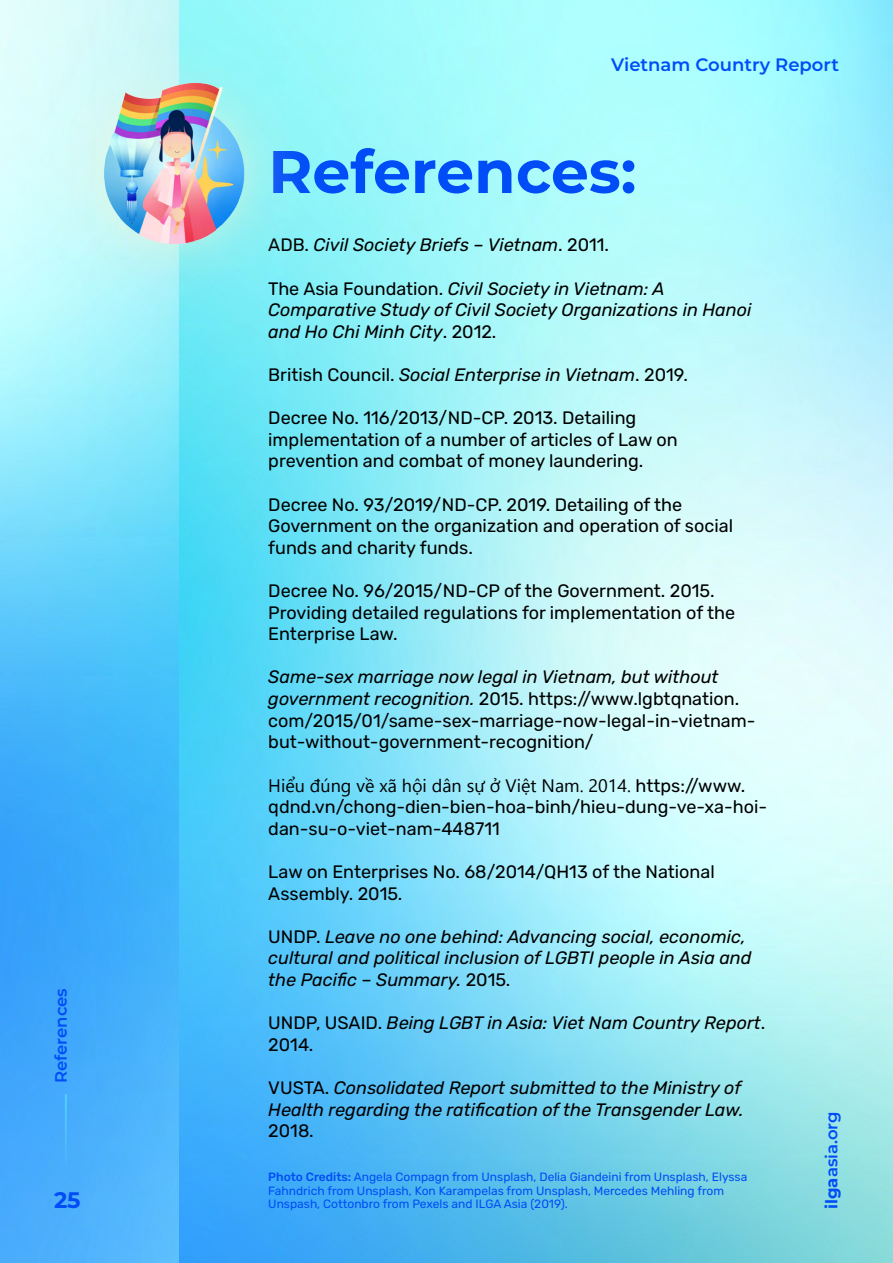
<style>
.page{position:relative;width:893px;height:1263px;background:#fff}
.page>*{position:absolute;margin:0;border:0;box-sizing:border-box;transform-origin:0 0}
.t1{font:700 60px "Montserrat";color:#004df7}
.t2{font:700 22.5px "Montserrat";color:#004df7}
.t3{font:18px/21.6px "Rubik";color:#000}
.t4{font:italic 18px/21.6px "Rubik";color:#000}
.t5{font:600 18px "Montserrat";color:#004df7}
.t6{font:600 16.5px "Montserrat";color:#004df7}
.t7{font:12px/13.5px "Rubik";color:#004df7}
.s1{font-style:normal}
.s2{font-style:italic}
.s3{font-family:"Leelawadee UI"}
.s4{font-weight:500}
.s5{font-weight:700}
</style>
<div class="page">
<img style="left:179px;top:0;width:714px;height:1263px">
<img style="left:0;top:0;width:179px;height:1263px">
<img style="left:59px;top:1091px;width:13px;height:88px">
<img style="left:18px;top:9px;width:307px;height:331px">
<p class="t6" style="left:49px;top:1083px;width:97px;rotate:-90deg">References</p>
<p class="t2" style="left:54px;top:1184px;width:28px">25</p>
<p class="t5" style="left:611px;top:52px;width:229px">Vietnam Country Report</p>
<p class="t1" style="left:268px;top:128px;width:370px">References:</p>
<p class="t4" style="left:268px;top:235px;width:342px"><span class="s1">ADB.</span> Civil Society Briefs – Vietnam<span class="s1">. 2011.</span></p>
<p class="t4" style="left:268px;top:278px;width:485px"><span class="s1">The Asia Foundation.</span> Civil Society in Vietnam: A<br>Comparative Study of Civil Society Organizations in Hanoi and Ho Chi Minh City<span class="s1">. 2012.</span></p>
<p class="t4" style="left:268px;top:365px;width:421px"><span class="s1">British Council.</span> Social Enterprise in Vietnam<span class="s1">. 2019.</span></p>
<p class="t3" style="left:268px;top:408px;width:411px">Decree No. 116/2013/ND-CP. 2013. Detailing implementation of a number of articles of Law on prevention and combat of money laundering.</p>
<p class="t3" style="left:268px;top:494px;width:466px">Decree No. 93/2019/ND-CP. 2019. Detailing of the<br>Government on the organization and operation of social funds and charity funds.</p>
<p class="t3" style="left:268px;top:580px;width:468px">Decree No. 96/2015/ND-CP of the Government. 2015.<br>Providing detailed regulations for implementation of the<br>Enterprise Law.</p>
<p class="t3" style="left:268px;top:667px;width:489px"><span class="s2">Same-sex marriage now legal in Vietnam, but without government recognition.</span> 2015. https://www.lgbtqnation. com/2015/01/same-sex-marriage-now-legal-in-vietnam&shy;but-without-government-recognition/</p>
<p class="t3" style="left:268px;top:775px;width:500px"><span class="s3">Hiểu đúng về xã hội dân sự ở Việt Nam. 2014.</span> https://www. qdnd.vn/chong-dien-bien-hoa-binh/hieu-dung-ve-xa-hoi&shy;dan-su-o-viet-nam-448711</p>
<p class="t3" style="left:268px;top:861px;width:448px">Law on Enterprises No. 68/2014/QH13 of the National<br>Assembly. 2015.</p>
<p class="t4" style="left:268px;top:926px;width:485px"><span class="s1">UNDP.</span> Leave no one behind: Advancing social, economic, cultural and political inclusion of LGBTI people in Asia and the Pacific – Summary. <span class="s1">2015.</span></p>
<p class="t4" style="left:268px;top:1013px;width:498px"><span class="s1">UNDP, USAID.</span> Being LGBT in Asia: Viet Nam Country Report<span class="s1">.<br>2014.</span></p>
<p class="t4" style="left:268px;top:1077px;width:477px"><span class="s1">VUSTA.</span> Consolidated Report submitted to the Ministry of<br>Health regarding the ratification of the Transgender Law.<br><span class="s1">2018.</span></p>
<p class="t7" style="left:268px;top:1171px;width:480px"><span class="s4">Photo Credits:</span> Angela Compagn from Unsplash, Delia Giandeini from Unsplash, Elyssa<br>Fahndrich from Unsplash, Kon Karampelas from Unsplash, Mercedes Mehling from<br>Unspash, Cottonbro from Pexels and ILGA Asia (2019).</p>
<p class="t6" style="left:820px;top:1209px;width:99px;rotate:-90deg"><span class="s5">ilga</span>asia.org</p>
</div>
